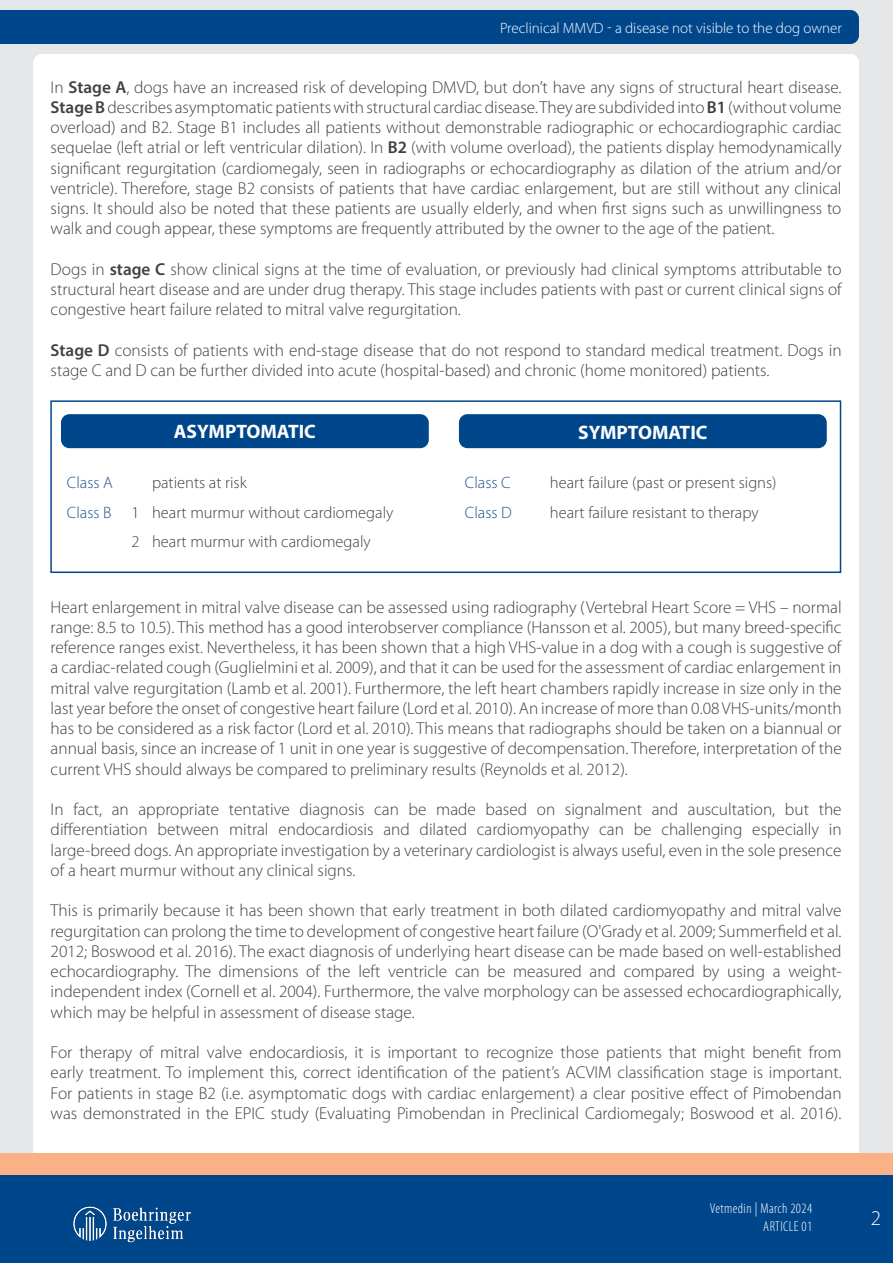
<style>
.page{position:relative;width:893px;height:1263px;background:#e6e7e8}
.page>*{position:absolute;margin:0;border:0;box-sizing:border-box;transform-origin:0 0}
.t1{font:300 21px "Myriad Pro";color:#fff}
.t2{font:700 19.5px "Myriad Pro";color:#fff}
.t3{font:300 17.25px/20.2px "Myriad Pro";color:#414042;text-align:justify}
.t4{font:300 16.5px "Myriad Pro";color:#414042}
.t5{font:300 16.5px "Myriad Pro";color:#215193}
.t6{font:300 15px "Myriad Pro";color:#fff}
.t7{font:300 condensed 14.25px/18px "Myriad Pro";letter-spacing:.03em;color:#fff;text-align:right}
.s1{font-weight:600}
.s2{color:#215193}
</style>
<div class="page">
<div style="left:33px;top:54px;width:826px;height:1099px;background:#fff"></div>
<div style="left:0;top:10px;width:859px;height:34px;background:#00468b"></div>
<div style="left:0;top:1161px;width:893px;height:102px;background:#00468b"></div>
<div style="left:50px;top:400px;width:791px;height:173px;border:2px solid #00468b"></div>
<div style="left:61px;top:414px;width:368px;height:34px;background:#00468b;border-radius:9px"></div>
<div style="left:459px;top:414px;width:368px;height:34px;background:#00468b;border-radius:9px"></div>
<div style="left:0;top:1153px;width:893px;height:22px;background:#fab185"></div>
<img style="left:73px;top:1206px;width:118px;height:36px">
<p class="t6" style="left:500px;top:19px;width:343px">Preclinical MMVD - a disease not visible to the dog owner</p>
<p class="t3" style="left:51px;top:77px;width:792px">In <span class="s1">Stage A</span>, dogs have an increased risk of developing DMVD, but don’t have any signs of structural heart disease.<br><span class="s1">Stage B</span> describes asymptomatic patients with structural cardiac disease. They are subdivided into <span class="s1">B1</span> (without volume overload) and B2. Stage B1 includes all patients without demonstrable radiographic or echocardiographic cardiac sequelae (left atrial or left ventricular dilation). In <span class="s1">B2</span> (with volume overload), the patients display hemodynamically significant regurgitation (cardiomegaly, seen in radiographs or echocardiography as dilation of the atrium and/or ventricle). Therefore, stage B2 consists of patients that have cardiac enlargement, but are still without any clinical signs. It should also be noted that these patients are usually elderly, and when first signs such as unwillingness to walk and cough appear, these symptoms are frequently attributed by the owner to the age of the patient.</p>
<p class="t3" style="left:51px;top:259px;width:792px">Dogs in <span class="s1">stage C</span> show clinical signs at the time of evaluation, or previously had clinical symptoms attributable to structural heart disease and are under drug therapy. This stage includes patients with past or current clinical signs of congestive heart failure related to mitral valve regurgitation.</p>
<p class="t3" style="left:51px;top:340px;width:792px"><span class="s1">Stage D</span> consists of patients with end-stage disease that do not respond to standard medical treatment. Dogs in stage C and D can be further divided into acute (hospital-based) and chronic (home monitored) patients.</p>
<p class="t2" style="left:174px;top:419px;width:144px">ASYMPTOMATIC</p>
<p class="t2" style="left:578px;top:420px;width:131px">SYMPTOMATIC</p>
<p class="t5" style="left:67px;top:473px;width:47px">Class A</p>
<p class="t4" style="left:152px;top:473px;width:96px">patients at risk</p>
<p class="t4" style="left:67px;top:503px;width:328px"><span class="s2">Class B</span> 1 heart murmur without cardiomegaly</p>
<p class="t4" style="left:131px;top:533px;width:241px">2 heart murmur with cardiomegaly</p>
<p class="t5" style="left:465px;top:473px;width:47px">Class C</p>
<p class="t4" style="left:550px;top:473px;width:228px">heart failure (past or present signs)</p>
<p class="t5" style="left:465px;top:503px;width:48px">Class D</p>
<p class="t4" style="left:550px;top:503px;width:210px">heart failure resistant to therapy</p>
<p class="t3" style="left:51px;top:597px;width:792px">Heart enlargement in mitral valve disease can be assessed using radiography (Vertebral Heart Score = VHS – normal range: 8.5 to 10.5). This method has a good interobserver compliance (Hansson et al. 2005), but many breed-specific reference ranges exist. Nevertheless, it has been shown that a high VHS-value in a dog with a cough is suggestive of a cardiac-related cough (Guglielmini et al. 2009), and that it can be used for the assessment of cardiac enlargement in mitral valve regurgitation (Lamb et al. 2001). Furthermore, the left heart chambers rapidly increase in size only in the last year before the onset of congestive heart failure (Lord et al. 2010). An increase of more than 0.08 VHS-units/month has to be considered as a risk factor (Lord et al. 2010). This means that radiographs should be taken on a biannual or annual basis, since an increase of 1 unit in one year is suggestive of decompensation. Therefore, interpretation of the current VHS should always be compared to preliminary results (Reynolds et al. 2012).</p>
<p class="t3" style="left:51px;top:799px;width:792px">In fact, an appropriate tentative diagnosis can be made based on signalment and auscultation, but the differentiation between mitral endocardiosis and dilated cardiomyopathy can be challenging especially in large-breed dogs. An appropriate investigation by a veterinary cardiologist is always useful, even in the sole presence of a heart murmur without any clinical signs.</p>
<p class="t3" style="left:51px;top:901px;width:792px">This is primarily because it has been shown that early treatment in both dilated cardiomyopathy and mitral valve regurgitation can prolong the time to development of congestive heart failure (O'Grady et al. 2009; Summerfield et al.<br>2012; Boswood et al. 2016). The exact diagnosis of underlying heart disease can be made based on well-established echocardiography. The dimensions of the left ventricle can be measured and compared by using a weight&shy;independent index (Cornell et al. 2004). Furthermore, the valve morphology can be assessed echocardiographically, which may be helpful in assessment of disease stage.</p>
<p class="t3" style="left:51px;top:1042px;width:792px">For therapy of mitral valve endocardiosis, it is important to recognize those patients that might benefit from early treatment. To implement this, correct identification of the patient’s ACVIM classification stage is important.<br>For patients in stage B2 (i.e. asymptomatic dogs with cardiac enlargement) a clear positive effect of Pimobendan was demonstrated in the EPIC study (Evaluating Pimobendan in Preclinical Cardiomegaly; Boswood et al. 2016).</p>
<p class="t7" style="left:710px;top:1200px;width:104px">Vetmedin | March 2024<br>ARTICLE 01</p>
<p class="t1" style="left:871px;top:1206px;width:12px">2</p>
</div>
